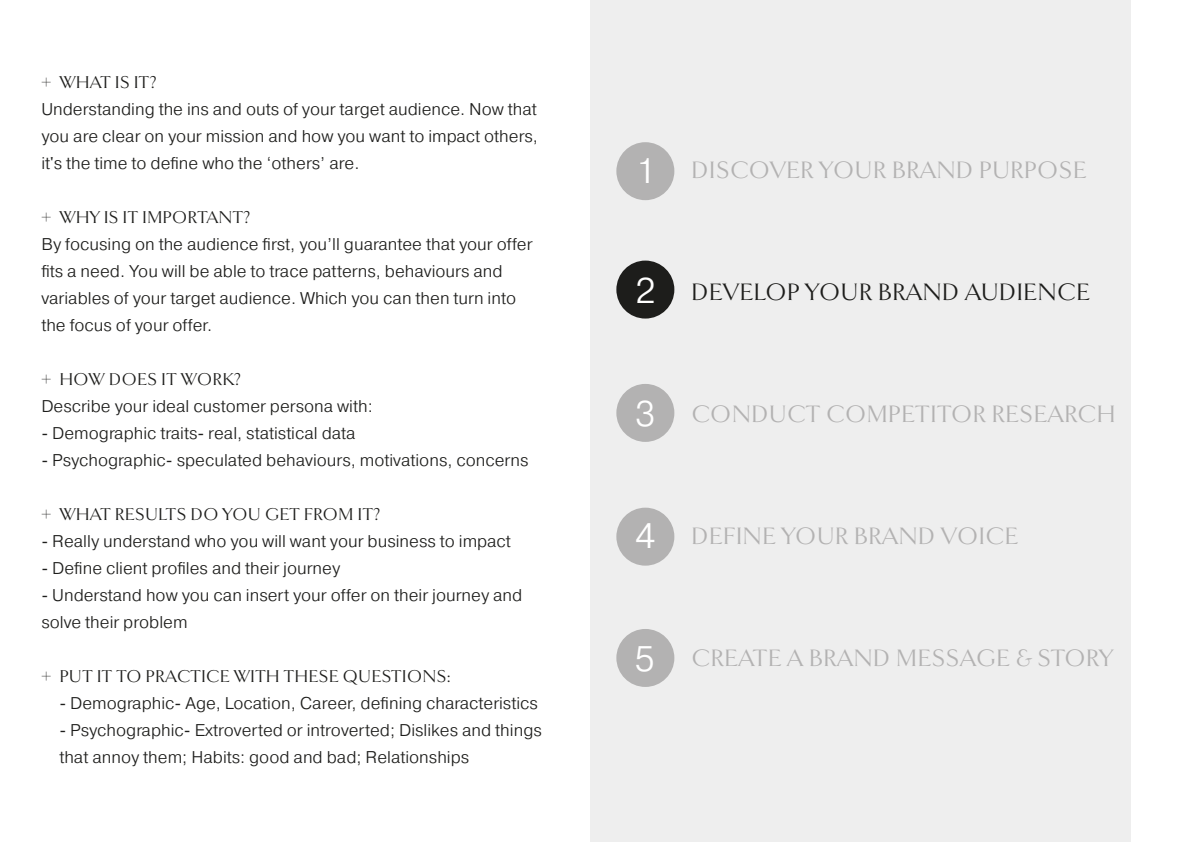
<style>
.page{position:relative;width:1191px;height:842px;background:#fff}
.page>*{position:absolute;margin:0;border:0;box-sizing:border-box;transform-origin:0 0}
.t1{font:300 35.5px "Pragmatica";color:#fff}
.t2{font:25px "Goldenbook";color:#b3b2b2}
.t3{font:25px "Goldenbook";color:#1d1d1b}
.t4{font:18px "Goldenbook";color:#1d1d1b}
.t5{font:300 17px/27px "Pragmatica";color:#1d1d1b}
</style>
<div class="page">
<div style="left:590px;top:0;width:541px;height:842px;background:#eee"></div>
<div style="left:616px;top:142px;width:58px;height:58px;background:#b3b2b2;border-radius:50%"></div>
<div style="left:616px;top:384px;width:58px;height:58px;background:#b3b2b2;border-radius:50%"></div>
<div style="left:616px;top:261px;width:58px;height:58px;background:#1d1d1b;border-radius:50%"></div>
<div style="left:616px;top:508px;width:58px;height:58px;background:#b3b2b2;border-radius:50%"></div>
<div style="left:616px;top:629px;width:58px;height:58px;background:#b3b2b2;border-radius:50%"></div>
<p class="t4" style="left:41px;top:72px;width:116px">+ WHAT IS IT?</p>
<p class="t5" style="left:41px;top:95px;width:498px;text-align:justify">Understanding the ins and outs of your target audience. Now that you are clear on your mission and how you want to impact others, it's the time to define who the ‘others’ are.</p>
<p class="t4" style="left:41px;top:207px;width:210px">+ WHY IS IT IMPORTANT?</p>
<p class="t5" style="left:41px;top:230px;width:493px">By focusing on the audience first, you’ll guarantee that your offer fits a need. You will be able to trace patterns, behaviours and variables of your target audience. Which you can then turn into the focus of your offer.</p>
<p class="t4" style="left:41px;top:369px;width:201px">+ HOW DOES IT WORK?</p>
<p class="t5" style="left:41px;top:392px;width:333px">Describe your ideal customer persona with:</p>
<p class="t5" style="left:41px;top:419px;width:316px">- Demographic traits- real, statistical data</p>
<p class="t5" style="left:41px;top:446px;width:488px">- Psychographic- speculated behaviours, motivations, concerns</p>
<p class="t4" style="left:41px;top:504px;width:340px">+ WHAT RESULTS DO YOU GET FROM IT?</p>
<p class="t5" style="left:41px;top:527px;width:471px">- Really understand who you will want your business to impact</p>
<p class="t5" style="left:41px;top:554px;width:300px">- Define client profiles and their journey</p>
<p class="t5" style="left:41px;top:581px;width:482px">- Understand how you can insert your offer on their journey and solve their problem</p>
<p class="t4" style="left:41px;top:666px;width:411px">+ PUT IT TO PRACTICE WITH THESE QUESTIONS:</p>
<p class="t5" style="left:59px;top:689px;width:480px">- Demographic- Age, Location, Career, defining characteristics</p>
<p class="t5" style="left:59px;top:716px;width:484px">- Psychographic- Extroverted or introverted; Dislikes and things that annoy them; Habits: good and bad; Relationships</p>
<h1 class="t1" style="left:635px;top:148px;width:22px">1</h1>
<h1 class="t1" style="left:635px;top:268px;width:22px">2</h1>
<h2 class="t2" style="left:691px;top:156px;width:397px">DISCOVER YOUR BRAND PURPOSE</h2>
<h2 class="t3" style="left:691px;top:278px;width:400px">DEVELOP YOUR BRAND AUDIENCE</h2>
<h1 class="t1" style="left:635px;top:391px;width:22px">3</h1>
<h2 class="t2" style="left:691px;top:400px;width:426px">CONDUCT COMPETITOR RESEARCH</h2>
<h1 class="t1" style="left:635px;top:513px;width:22px">4</h1>
<h2 class="t2" style="left:691px;top:522px;width:329px">DEFINE YOUR BRAND VOICE</h2>
<h1 class="t1" style="left:634px;top:636px;width:22px">5</h1>
<h2 class="t2" style="left:691px;top:644px;width:423px">CREATE A BRAND MESSAGE &amp; STORY</h2>
</div>
